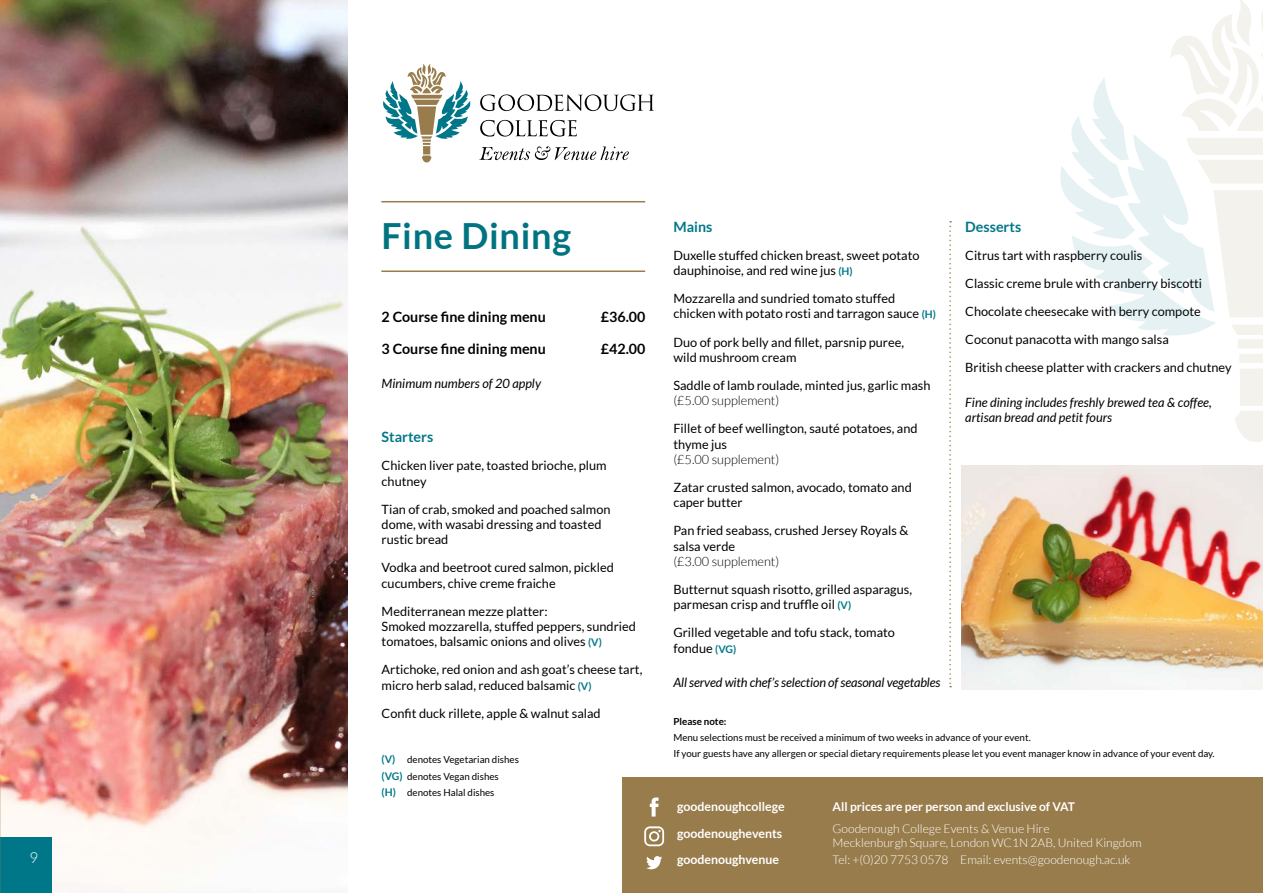
<style>
.page{position:relative;width:1263px;height:893px;background:#fff}
.page>*{position:absolute;margin:0;border:0;box-sizing:border-box;transform-origin:0 0}
.t1{font:700 36px "Lato";letter-spacing:.02em;color:#007481}
.t2{font:300 15px "Lato";color:#fff}
.t3{font:700 14.25px "Lato";color:#000}
.t4{font:700 14.25px "Lato";color:#078}
.t5{font:12.75px/15.3px "Lato";color:#000}
.t6{font:italic 12.75px/15.3px "Lato";color:#000}
.t7{font:300 12.75px "Lato";color:#000}
.t8{font:700 12.3px/26.5px "Lato";color:#fff}
.t9{font:300 12.15px/13.5px "Lato";color:#fff}
.t10{font:700 12.15px "Lato";color:#fff}
.t11{font:9.75px/16.8px "Lato";color:#000}
.t12{font:700 9.75px "Lato";color:#000}
.s1{font-weight:700;font-size:10.5px;color:#078}
</style>
<div class="page">
<img style="left:0;top:0;width:348px;height:893px">
<img style="left:961px;top:466px;width:302px;height:224px">
<hr style="left:381px;top:201px;width:264px;height:1px;background:#987c4b">
<hr style="left:381px;top:270px;width:264px;height:2px;background:#987c4b">
<svg style="left:949px;top:221px;width:2px;height:466px"></svg>
<div style="left:0;top:838px;width:51px;height:55px;background:#078"></div>
<div style="left:623px;top:777px;width:640px;height:116px;background:#987c4b"></div>
<svg style="left:480px;top:94px;width:174px;height:17px"></svg>
<svg style="left:480px;top:120px;width:97px;height:17px"></svg>
<svg style="left:383px;top:64px;width:88px;height:98px"></svg>
<svg style="left:479px;top:146px;width:150px;height:14px"></svg>
<svg style="left:0;top:0;width:1px;height:442px"></svg>
<svg style="left:1170px;top:0;width:93px;height:442px"></svg>
<svg style="left:1060px;top:77px;width:203px;height:261px"></svg>
<svg style="left:650px;top:797px;width:9px;height:19px"></svg>
<svg style="left:644px;top:826px;width:20px;height:20px"></svg>
<svg style="left:646px;top:856px;width:16px;height:13px"></svg>
<p class="t2" style="left:30px;top:849px;width:10px">9</p>
<h1 class="t1" style="left:381px;top:216px;width:191px">Fine Dining</h1>
<p class="t3" style="left:382px;top:309px;width:166px">2 Course fine dining menu</p>
<p class="t3" style="left:601px;top:309px;width:46px">£36.00</p>
<p class="t3" style="left:382px;top:340px;width:166px">3 Course fine dining menu</p>
<p class="t3" style="left:601px;top:340px;width:46px">£42.00</p>
<p class="t6" style="left:382px;top:376px;width:161px">Minimum numbers of 20 apply</p>
<p class="t4" style="left:382px;top:429px;width:53px">Starters</p>
<p class="t5" style="left:382px;top:458px;width:227px">Chicken liver pate, toasted brioche, plum chutney</p>
<p class="t5" style="left:382px;top:501px;width:230px">Tian of crab, smoked and poached salmon dome, with wasabi dressing and toasted rustic bread</p>
<p class="t5" style="left:382px;top:560px;width:234px">Vodka and beetroot cured salmon, pickled cucumbers, chive creme fraiche</p>
<p class="t5" style="left:382px;top:603px;width:256px">Mediterranean mezze platter:<br>Smoked mozzarella, stuffed peppers, sundried tomatoes, balsamic onions and olives <span class="s1">(V)</span></p>
<p class="t5" style="left:382px;top:662px;width:262px">Artichoke, red onion and ash goat’s cheese tart, micro herb salad, reduced balsamic <span class="s1">(V)</span></p>
<p class="t5" style="left:382px;top:705px;width:221px">Confit duck rillete, apple &amp; walnut salad</p>
<p class="t11" style="left:382px;top:751px;width:139px"><span class="s1">(V)</span> denotes Vegetarian dishes <span class="s1">(VG)</span> denotes Vegan dishes<br><span class="s1">(H)</span> denotes Halal dishes</p>
<p class="t4" style="left:673px;top:218px;width:40px">Mains</p>
<p class="t5" style="left:673px;top:247px;width:248px">Duxelle stuffed chicken breast, sweet potato dauphinoise, and red wine jus <span class="s1">(H)</span></p>
<p class="t5" style="left:673px;top:291px;width:264px">Mozzarella and sundried tomato stuffed chicken with potato rosti and tarragon sauce <span class="s1">(H)</span></p>
<p class="t5" style="left:673px;top:334px;width:232px">Duo of pork belly and fillet, parsnip puree, wild mushroom cream</p>
<p class="t5" style="left:673px;top:377px;width:259px">Saddle of lamb roulade, minted jus, garlic mash</p>
<p class="t7" style="left:673px;top:394px;width:107px">(£5.00 supplement)</p>
<p class="t5" style="left:673px;top:421px;width:246px">Fillet of beef wellington, sauté potatoes, and thyme jus</p>
<p class="t7" style="left:673px;top:452px;width:107px">(£5.00 supplement)</p>
<p class="t5" style="left:673px;top:479px;width:240px">Zatar crusted salmon, avocado, tomato and caper butter</p>
<p class="t5" style="left:673px;top:523px;width:236px">Pan fried seabass, crushed Jersey Royals &amp; salsa verde</p>
<p class="t7" style="left:673px;top:554px;width:107px">(£3.00 supplement)</p>
<p class="t5" style="left:673px;top:581px;width:240px">Butternut squash risotto, grilled asparagus, parmesan crisp and truffle oil <span class="s1">(V)</span></p>
<p class="t5" style="left:673px;top:625px;width:223px">Grilled vegetable and tofu stack, tomato fondue <span class="s1">(VG)</span></p>
<p class="t6" style="left:673px;top:675px;width:269px">All served with chef’s selection of seasonal vegetables</p>
<p class="t4" style="left:965px;top:218px;width:57px">Desserts</p>
<p class="t5" style="left:965px;top:247px;width:179px">Citrus tart with raspberry coulis</p>
<p class="t5" style="left:965px;top:269px;width:238px;line-height:28px">Classic creme brule with cranberry biscotti<br>Chocolate cheesecake with berry compote</p>
<p class="t5" style="left:965px;top:332px;width:205px">Coconut panacotta with mango salsa</p>
<p class="t5" style="left:965px;top:360px;width:268px">British cheese platter with crackers and chutney</p>
<p class="t6" style="left:965px;top:395px;width:248px">Fine dining includes freshly brewed tea &amp; coffee, artisan bread and petit fours</p>
<p class="t12" style="left:673px;top:716px;width:55px">Please note:</p>
<p class="t11" style="left:673px;top:729px;width:543px;line-height:15.9px">Menu selections must be received a minimum of two weeks in advance of your event.<br>If your guests have any allergen or special dietary requirements please let you event manager know in advance of your event day.</p>
<p class="t8" style="left:677px;top:793px;width:109px">goodenoughcollege goodenoughevents goodenoughvenue</p>
<p class="t10" style="left:833px;top:800px;width:244px">All prices are per person and exclusive of VAT</p>
<p class="t9" style="left:833px;top:822px;width:310px">Goodenough College Events &amp; Venue Hire<br>Mecklenburgh Square, London WC1N 2AB, United Kingdom</p>
<p class="t9" style="left:833px;top:853px;width:299px">Tel: +(0)20 7753 0578 Email: events@goodenough.ac.uk</p>
</div>
